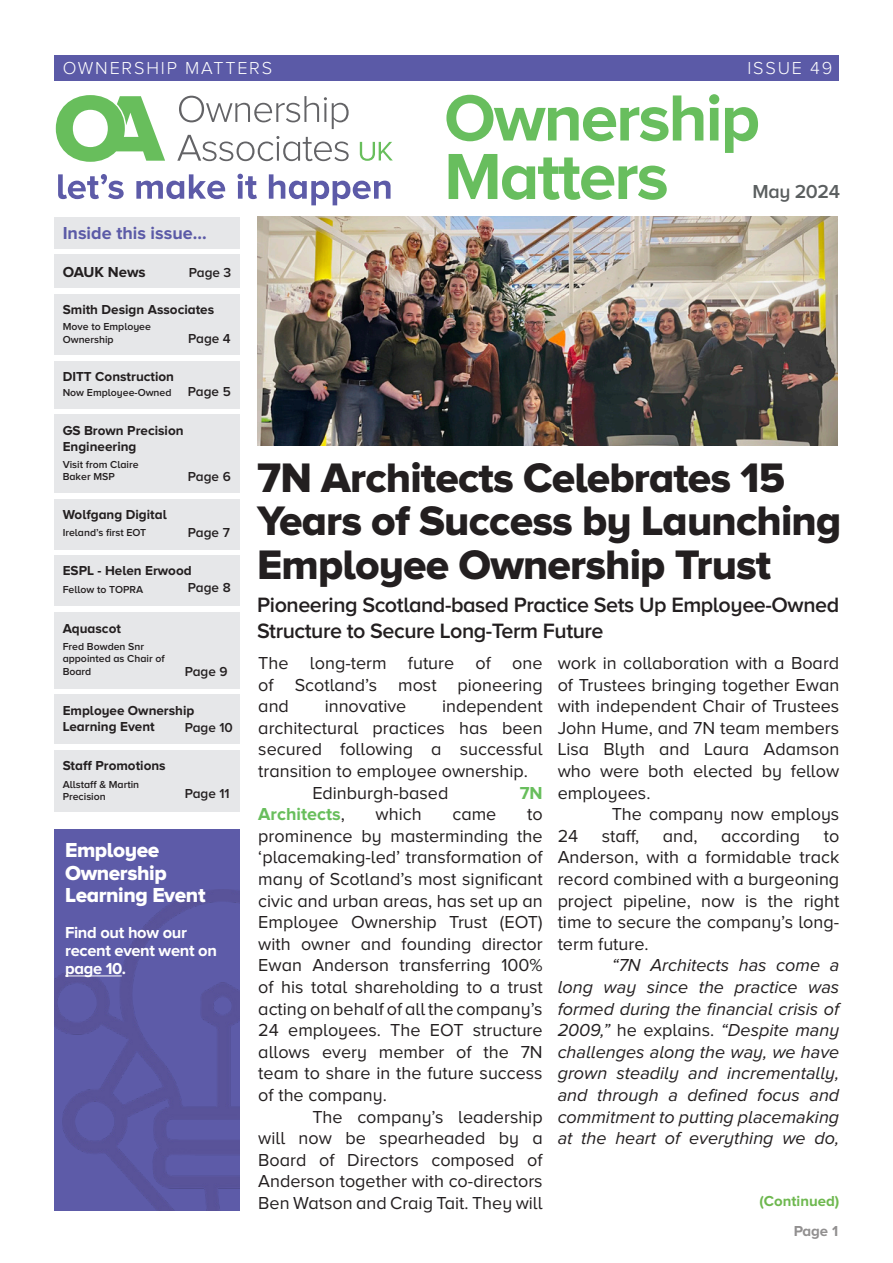
<style>
.page{position:relative;width:893px;height:1263px;background:#fff}
.page>*{position:absolute;margin:0;border:0;box-sizing:border-box;transform-origin:0 0}
.t1{font:700 67.5px "Proxima Nova A";letter-spacing:-.03em;color:#68be5e}
.t2{font:42.75px/43.5px "Proxima Nova A Extrabld";letter-spacing:-.02em;color:#231f20}
.t3{font:600 21.6px/25.8px "Proxima Nova A";letter-spacing:-.02em;color:#231f20}
.t4{font:21px/22.5px "Proxima Nova A Extrabld";letter-spacing:-.02em;color:#fff}
.t5{font:600 19.5px "Proxima Nova A";letter-spacing:-.02em;color:#5b5f60}
.t6{font:18px/21.6px "Proxima Nova A";color:#231f20;text-align:justify}
.t7{font:italic 18px/21.6px "Proxima Nova A";color:#231f20;text-align:justify}
.t8{font:300 18px "Proxima Nova A";letter-spacing:.1em;color:#fff}
.t9{font:700 18px "Proxima Nova A";color:#5b5aa7}
.t10{font:700 18px "Proxima Nova A";color:#68be5c}
.t11{font:700 16.5px/18px "Proxima Nova A";letter-spacing:-.02em;color:#fff}
.t12{font:700 15px "Proxima Nova A";color:#231f20}
.t13{font:700 15px "Proxima Nova A";color:#6eb84f}
.t14{font:700 13.5px/16.2px "Proxima Nova A";color:#231f20}
.t15{font:600 13.5px "Proxima Nova A";color:#231f20}
.t16{font:600 10.5px/12.6px "Proxima Nova A";color:#231f20}
.s1{font-weight:400;color:#231f20}
.s2{font-style:normal}
</style>
<div class="page">
<div style="left:54px;top:829px;width:185px;height:382px;background:#5d5ba8"></div>
<img style="left:54px;top:889px;width:185px;height:322px">
<div style="left:54px;top:55px;width:784px;height:25px;background:#5b5aa7"></div>
<div style="left:54px;top:217px;width:185px;height:32px;background:#e6e7e9"></div>
<div style="left:54px;top:294px;width:185px;height:60px;background:#e6e7e9"></div>
<div style="left:54px;top:361px;width:185px;height:48px;background:#e6e7e9"></div>
<div style="left:54px;top:415px;width:185px;height:78px;background:#e6e7e9"></div>
<div style="left:54px;top:612px;width:185px;height:76px;background:#e6e7e9"></div>
<div style="left:54px;top:695px;width:185px;height:49px;background:#e6e7e9"></div>
<div style="left:54px;top:750px;width:185px;height:62px;background:#e6e7e9"></div>
<div style="left:54px;top:499px;width:185px;height:50px;background:#e6e7e9"></div>
<div style="left:54px;top:555px;width:185px;height:51px;background:#e6e7e9"></div>
<svg style="left:56px;top:95px;width:109px;height:67px"></svg>
<svg style="left:179px;top:96px;width:170px;height:33px"></svg>
<svg style="left:177px;top:135px;width:172px;height:26px"></svg>
<svg style="left:360px;top:142px;width:33px;height:19px"></svg>
<svg style="left:58px;top:174px;width:66px;height:25px"></svg>
<svg style="left:136px;top:174px;width:89px;height:25px"></svg>
<svg style="left:237px;top:174px;width:20px;height:25px"></svg>
<svg style="left:269px;top:174px;width:122px;height:31px"></svg>
<div style="left:54px;top:254px;width:185px;height:34px;background:#e6e7e9"></div>
<hr style="left:65px;top:976px;width:57px;height:1px;background:#fff">
<img style="left:258px;top:216px;width:579px;height:230px">
<p class="t8" style="left:63px;top:58px;width:211px">OWNERSHIP MATTERS</p>
<p class="t8" style="left:747px;top:58px;width:86px">ISSUE 49</p>
<p class="t9" style="left:63px;top:222px;width:145px">Inside this issue...</p>
<p class="t12" style="left:63px;top:263px;width:85px">OAUK News</p>
<p class="t15" style="left:189px;top:265px;width:44px">Page 3</p>
<p class="t14" style="left:63px;top:301px;width:153px">Smith Design Associates</p>
<p class="t16" style="left:63px;top:320px;width:90px">Move to Employee</p>
<p class="t16" style="left:63px;top:333px;width:52px">Ownership</p>
<p class="t14" style="left:63px;top:368px;width:113px">DITT Construction</p>
<p class="t16" style="left:63px;top:386px;width:110px">Now Employee-Owned</p>
<p class="t15" style="left:188px;top:331px;width:44px">Page 4</p>
<p class="t15" style="left:188px;top:384px;width:44px">Page 5</p>
<p class="t14" style="left:63px;top:422px;width:122px">GS Brown Precision<br>Engineering</p>
<p class="t16" style="left:63px;top:458px;width:77px">Visit from Claire</p>
<p class="t16" style="left:63px;top:470px;width:54px">Baker MSP</p>
<p class="t14" style="left:63px;top:506px;width:105px">Wolfgang Digital</p>
<p class="t16" style="left:63px;top:526px;width:85px">Ireland’s first EOT</p>
<p class="t15" style="left:188px;top:469px;width:44px">Page 6</p>
<p class="t15" style="left:188px;top:525px;width:43px">Page 7</p>
<p class="t14" style="left:63px;top:562px;width:131px">ESPL - Helen Erwood</p>
<p class="t16" style="left:63px;top:583px;width:82px">Fellow to TOPRA</p>
<p class="t14" style="left:63px;top:620px;width:60px">Aquascot</p>
<p class="t16" style="left:63px;top:640px;width:103px">Fred Bowden Snr appointed as Chair of<br>Board</p>
<p class="t15" style="left:188px;top:580px;width:44px">Page 8</p>
<p class="t15" style="left:185px;top:664px;width:44px">Page 9</p>
<p class="t14" style="left:63px;top:702px;width:133px">Employee Ownership<br>Learning Event</p>
<p class="t14" style="left:63px;top:757px;width:105px">Staff Promotions</p>
<p class="t15" style="left:185px;top:720px;width:50px">Page 10</p>
<p class="t16" style="left:63px;top:777px;width:78px">Allstaff &amp; Martin<br>Precision</p>
<p class="t15" style="left:185px;top:786px;width:46px">Page 11</p>
<p class="t4" style="left:65px;top:838px;width:142px">Employee<br>Ownership<br>Learning Event</p>
<p class="t11" style="left:65px;top:923px;width:153px">Find out how our recent event went on page 10.</p>
<p class="t1" style="left:444px;top:80px;width:317px">Ownership</p>
<p class="t1" style="left:444px;top:138px;width:226px">Matters</p>
<p class="t5" style="left:752px;top:180px;width:89px">May 2024</p>
<p class="t2" style="left:257px;top:455px;width:586px">7N Architects Celebrates 15<br>Years of Success by Launching</p>
<p class="t2" style="left:257px;top:542px;width:516px">Employee Ownership Trust</p>
<p class="t3" style="left:257px;top:592px;width:583px">Pioneering Scotland-based Practice Sets Up Employee-Owned<br>Structure to Secure Long-Term Future</p>
<p class="t6" style="left:258px;top:652px;width:286px">The long-term future of one of Scotland’s most pioneering and</p>
<p class="t6" style="left:258px;top:695px;width:286px;text-indent:184px">independent architectural practices has been secured following a successful transition to employee ownership.</p>
<p class="t6" style="left:312px;top:781px;width:138px">Edinburgh-based</p>
<p class="t10" style="left:520px;top:782px;width:24px">7N</p>
<p class="t10" style="left:258px;top:804px;width:88px">Architects<span class="s1">,</span></p>
<p class="t6" style="left:376px;top:803px;width:48px">which</p>
<p class="t6" style="left:452px;top:803px;width:45px">came</p>
<p class="t6" style="left:325px;top:695px;width:83px">innovative</p>
<p class="t6" style="left:258px;top:803px;width:286px;text-indent:269px">to prominence by masterminding the ‘placemaking-led’ transformation of many of Scotland’s most significant civic and urban areas, has set up an Employee Ownership Trust (EOT) with owner and founding director Ewan Anderson transferring 100% of his total shareholding to a trust acting on behalf of all the company’s 24 employees. The EOT structure allows every member of the 7N team to share in the future success of the company.</p>
<p class="t6" style="left:258px;top:1105px;width:286px;text-indent:54px">The company’s leadership will now be spearheaded by a Board of Directors composed of Anderson together with co-directors Ben Watson and Craig Tait. They will</p>
<p class="t6" style="left:558px;top:652px;width:283px">work in collaboration with a Board of Trustees bringing together Ewan with independent Chair of Trustees John Hume, and 7N team members Lisa Blyth and Laura Adamson who were both elected by fellow employees.</p>
<p class="t6" style="left:612px;top:803px;width:229px">The company now employs</p>
<p class="t6" style="left:558px;top:825px;width:22px">24</p>
<p class="t6" style="left:602px;top:825px;width:39px">staff,</p>
<p class="t6" style="left:663px;top:825px;width:36px">and,</p>
<p class="t6" style="left:721px;top:825px;width:81px">according</p>
<p class="t6" style="left:558px;top:825px;width:283px;text-indent:266px">to Anderson, with a formidable track record combined with a burgeoning project pipeline, now is the right time to secure the company’s long&shy;term future.</p>
<p class="t7" style="left:558px;top:954px;width:283px;text-indent:54px">“7N Architects has come a long way since the practice was formed during the financial crisis of 2009,” <span class="s2">he explains.</span> “Despite many challenges along the way, we have grown steadily and incrementally, and through a defined focus and commitment to putting placemaking at the heart of everything we do,</p>
<p class="t13" style="left:759px;top:1193px;width:81px">(Continued)</p>
<p class="t12" style="left:793px;top:1223px;width:47px">Page 1</p>
</div>
